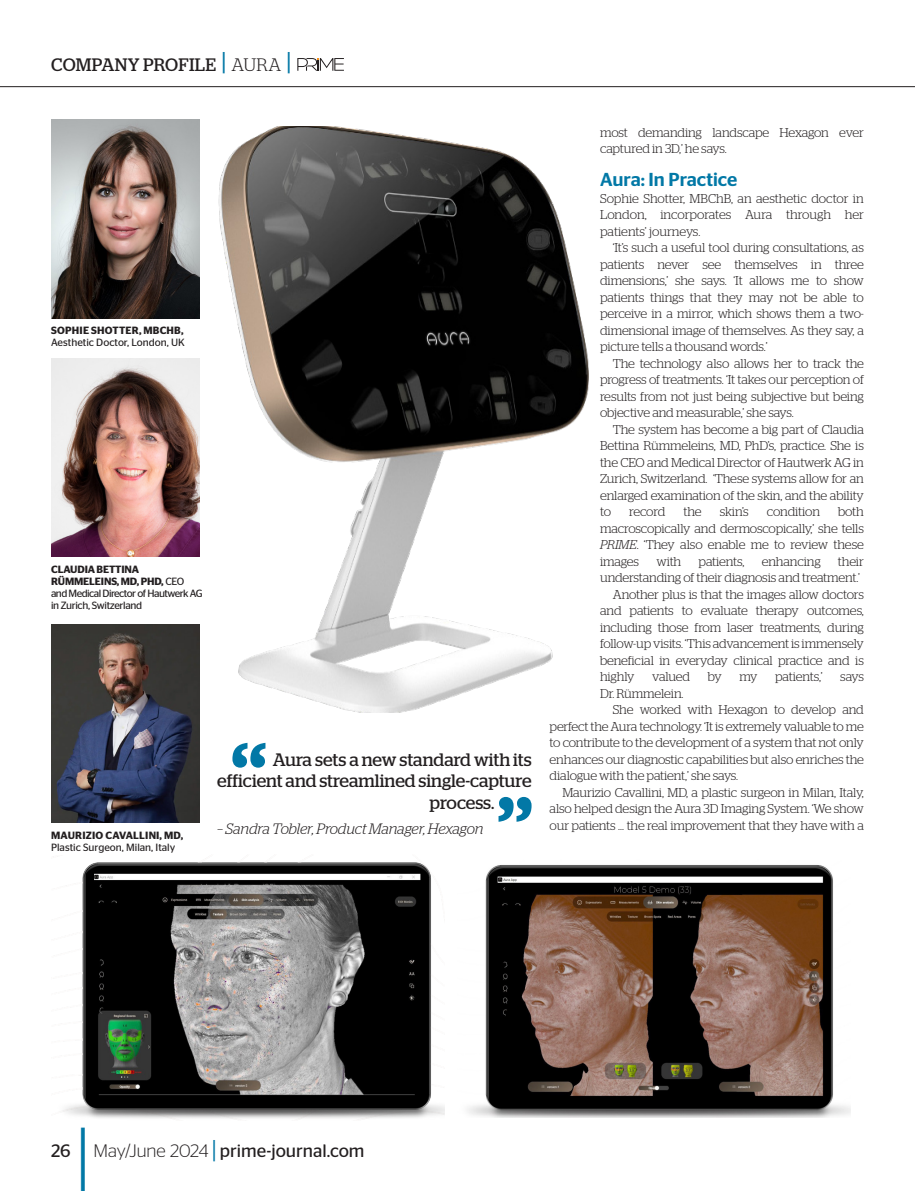
<style>
.page{position:relative;width:915px;height:1191px;background:#fff}
.page>*{position:absolute;margin:0;border:0;box-sizing:border-box;transform-origin:0 0}
._05a_Subhead_01{font:500 18.75px "Stag Sans";color:#0278a6}
._07a_Pull_Quote{font:18px "Stag";color:#231f20}
.t1{font:18px "Stag Sans";color:#231f20}
._07a_Pull_Quote-2{font:italic 300 15px "Stag";letter-spacing:-.01em;color:#231f20}
._03a_Main_Body_Indent{font:300 12.75px/16.5px "Stag";letter-spacing:-.01em;color:#231f20;text-align:justify}
._03b_Main_Body_No_Indent{font:300 12.75px/16.5px "Stag";letter-spacing:-.005em;color:#231f20;text-align:justify}
._12a_Bio_Name{font:10.5px/12px "Stag Sans";color:#231f20}
._12a_Bio_Name-2{font:10.5px/12px "Stag Sans";letter-spacing:-.05em;color:#231f20}
.s1{font-weight:500;font-size:27px;color:#0278a6}
.s2{font-weight:300}
.s3{font-weight:600}
.s4{font-style:italic}
.s5{font-size:27px;color:#0278a6}
</style>
<div class="page">
<hr style="left:0;top:86px;width:914px;height:1px;background:#231f20">
<svg style="left:297px;top:58px;width:47px;height:13px"></svg>
<img style="left:62px;top:862px;width:382px;height:257px">
<svg style="left:232px;top:743px;width:33px;height:24px"></svg>
<svg style="left:498px;top:797px;width:33px;height:24px"></svg>
<img style="left:51px;top:120px;width:148px;height:198px">
<img style="left:51px;top:358px;width:148px;height:198px">
<img style="left:218px;top:126px;width:371px;height:586px">
<img style="left:51px;top:624px;width:148px;height:198px">
<img style="left:467px;top:865px;width:383px;height:252px">
<h2 class="_07a_Pull_Quote" style="left:51px;top:54px;width:240px">COMPANY PROFILE <span class="s1">|</span> <span class="s2">AURA</span> <span class="s1">|</span></h2>
<p class="_12a_Bio_Name" style="left:51px;top:324px;width:135px"><span class="s3">SOPHIE SHOTTER, MBCHB,<br></span>Aesthetic Doctor, London, UK</p>
<p class="_12a_Bio_Name-2" style="left:51px;top:563px;width:153px"><span class="s3">CLAUDIA BETTINA<br>RÜMMELEINS, MD,PHD,</span> CEO and Medical Director of Hautwerk AG in Zurich, Switzerland</p>
<p class="_12a_Bio_Name" style="left:51px;top:829px;width:134px"><span class="s3">MAURIZIO CAVALLINI, MD,<br></span>Plastic Surgeon, Milan, Italy</p>
<p class="_07a_Pull_Quote" style="left:272px;top:749px;width:260px">Aura sets a new standard with its</p>
<p class="_07a_Pull_Quote" style="left:217px;top:770px;width:316px">efficient and streamlined single-capture</p>
<p class="_07a_Pull_Quote" style="left:429px;top:792px;width:66px">process.</p>
<p class="_07a_Pull_Quote-2" style="left:217px;top:820px;width:268px">– Sandra Tobler, Product Manager, Hexagon</p>
<p class="_03a_Main_Body_Indent" style="left:600px;top:124px;width:265px">most demanding landscape Hexagon ever captured in 3D,’ he says.</p>
<p class="_05a_Subhead_01" style="left:600px;top:169px;width:139px">Aura: In Practice</p>
<p class="_03b_Main_Body_No_Indent" style="left:600px;top:190px;width:265px">Sophie Shotter, MBChB, an aesthetic doctor in London, incorporates Aura through her patients’ journeys.</p>
<p class="_03a_Main_Body_Indent" style="left:600px;top:239px;width:265px;text-indent:13px">‘It’s such a useful tool during consultations, as patients never see themselves in three dimensions,’ she says. ‘It allows me to show patients things that they may not be able to perceive in a mirror, which shows them a two&shy;dimensional image of themselves. As they say, a picture tells a thousand words.’</p>
<p class="_03a_Main_Body_Indent" style="left:600px;top:355px;width:265px;text-indent:13px">The technology also allows her to track the progress of treatments. ‘It takes our perception of results from not just being subjective but being objective and measurable,’ she says.</p>
<p class="_03a_Main_Body_Indent" style="left:600px;top:421px;width:265px;text-indent:13px">The system has become a big part of Claudia Bettina Rümmeleins, MD, PhD’s, practice. She is the CEO and Medical Director of Hautwerk AG in Zurich, Switzerland. ‘These systems allow for an enlarged examination of the skin, and the ability to</p>
<p class="_03a_Main_Body_Indent" style="left:629px;top:503px;width:37px">record</p>
<p class="_03a_Main_Body_Indent" style="left:683px;top:503px;width:20px">the</p>
<p class="_03a_Main_Body_Indent" style="left:719px;top:503px;width:30px">skin’s</p>
<p class="_03a_Main_Body_Indent" style="left:766px;top:503px;width:55px">condition</p>
<p class="_03a_Main_Body_Indent" style="left:600px;top:503px;width:265px;text-indent:238px">both macroscopically and dermoscopically,’ she tells <span class="s4">PRIME</span>. ‘They also enable me to review these images</p>
<p class="_03a_Main_Body_Indent" style="left:600px;top:553px;width:265px;text-indent:238px">their understanding of their diagnosis and treatment.’</p>
<p class="_03a_Main_Body_Indent" style="left:600px;top:586px;width:265px;text-indent:13px">Another plus is that the images allow doctors and patients to evaluate therapy outcomes, including those from laser treatments, during follow-up visits. ‘This advancement is immensely beneficial in everyday clinical practice and is highly</p>
<p class="_03a_Main_Body_Indent" style="left:656px;top:553px;width:26px">with</p>
<p class="_03a_Main_Body_Indent" style="left:698px;top:553px;width:47px">patients,</p>
<p class="_03a_Main_Body_Indent" style="left:761px;top:553px;width:60px">enhancing</p>
<p class="_03a_Main_Body_Indent" style="left:652px;top:668px;width:40px">valued</p>
<p class="_03a_Main_Body_Indent" style="left:707px;top:668px;width:16px">by</p>
<p class="_03a_Main_Body_Indent" style="left:739px;top:668px;width:20px">my</p>
<p class="_03a_Main_Body_Indent" style="left:775px;top:668px;width:49px">patients,’</p>
<p class="_03a_Main_Body_Indent" style="left:839px;top:668px;width:25px">says</p>
<p class="_03a_Main_Body_Indent" style="left:600px;top:685px;width:85px">Dr. Rümmelein.</p>
<p class="_03a_Main_Body_Indent" style="left:549px;top:701px;width:316px;text-indent:63px">She worked with Hexagon to develop and perfect the Aura technology. ‘It is extremely valuable to me to contribute to the development of a system that not only enhances our diagnostic capabilities but also enriches the dialogue with the patient,’ she says.</p>
<p class="_03a_Main_Body_Indent" style="left:549px;top:784px;width:316px;text-indent:13px">Maurizio Cavallini, MD, a plastic surgeon in Milan, Italy, also helped design the Aura 3D Imaging System. ‘We show our patients … the real improvement that they have with a</p>
<h2 class="t1" style="left:51px;top:1141px;width:21px">26</h2>
<h2 class="t1" style="left:94px;top:1141px;width:272px"><span class="s2">May/June 2024</span> <span class="s5">|</span> prime-journal.com</h2>
</div>
